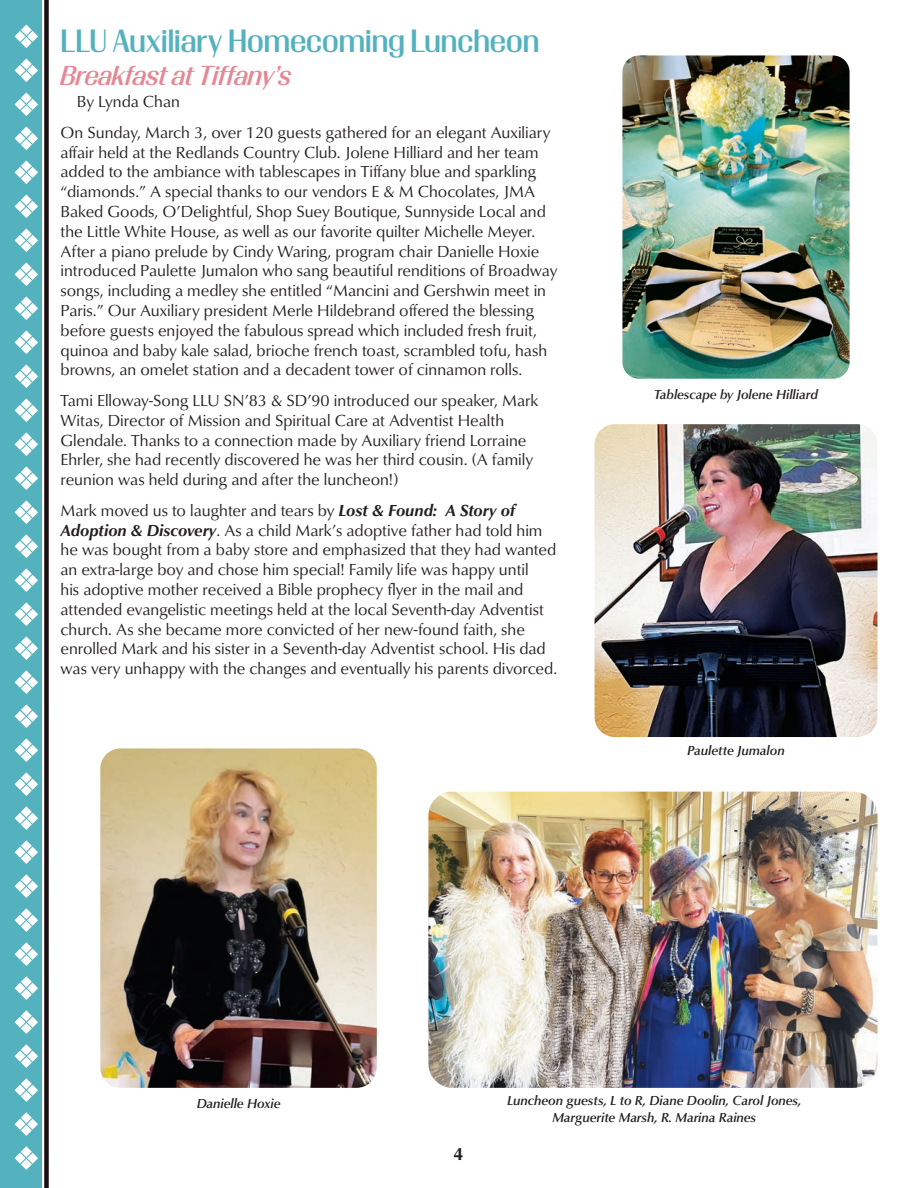
<style>
.page{position:relative;width:918px;height:1188px;background:#fff}
.page>*{position:absolute;margin:0;border:0;box-sizing:border-box;transform-origin:0 0}
.t1{font:500 30px "Timonium";color:#54b1be}
.t2{font:italic 500 25.5px "Timonium";color:#e48894}
.t3{font:700 18px "Classico URW";color:#231f20}
.t4{font:16.5px/19.8px "Classico URW";color:#231f20}
.t5{font:13.5px/16.5px "Classico URW Med Ita";color:#231f20;text-align:center}
.s1{font-weight:700;font-style:italic}
</style>
<div class="page">
<div style="left:0;top:0;width:41px;height:1188px;background:#54b1be"></div>
<svg style="left:15px;top:296px;width:23px;height:24px"></svg>
<svg style="left:15px;top:330px;width:23px;height:24px"></svg>
<svg style="left:15px;top:364px;width:23px;height:24px"></svg>
<svg style="left:15px;top:398px;width:23px;height:24px"></svg>
<svg style="left:15px;top:432px;width:23px;height:24px"></svg>
<svg style="left:15px;top:466px;width:23px;height:24px"></svg>
<svg style="left:15px;top:500px;width:23px;height:24px"></svg>
<svg style="left:15px;top:534px;width:23px;height:24px"></svg>
<svg style="left:15px;top:568px;width:23px;height:24px"></svg>
<svg style="left:15px;top:25px;width:23px;height:23px"></svg>
<svg style="left:15px;top:59px;width:23px;height:23px"></svg>
<svg style="left:15px;top:92px;width:23px;height:24px"></svg>
<svg style="left:15px;top:126px;width:23px;height:24px"></svg>
<svg style="left:15px;top:160px;width:23px;height:24px"></svg>
<svg style="left:15px;top:194px;width:23px;height:24px"></svg>
<svg style="left:15px;top:228px;width:23px;height:24px"></svg>
<svg style="left:15px;top:262px;width:23px;height:24px"></svg>
<svg style="left:15px;top:908px;width:23px;height:24px"></svg>
<svg style="left:15px;top:602px;width:23px;height:24px"></svg>
<svg style="left:15px;top:636px;width:23px;height:24px"></svg>
<svg style="left:15px;top:670px;width:23px;height:24px"></svg>
<svg style="left:15px;top:704px;width:23px;height:24px"></svg>
<svg style="left:15px;top:738px;width:23px;height:24px"></svg>
<svg style="left:15px;top:772px;width:23px;height:24px"></svg>
<svg style="left:15px;top:806px;width:23px;height:24px"></svg>
<svg style="left:15px;top:840px;width:23px;height:24px"></svg>
<svg style="left:15px;top:874px;width:23px;height:24px"></svg>
<svg style="left:15px;top:1044px;width:23px;height:24px"></svg>
<svg style="left:15px;top:1078px;width:23px;height:24px"></svg>
<svg style="left:15px;top:1112px;width:23px;height:24px"></svg>
<svg style="left:15px;top:1146px;width:23px;height:24px"></svg>
<svg style="left:15px;top:942px;width:23px;height:24px"></svg>
<svg style="left:15px;top:976px;width:23px;height:24px"></svg>
<svg style="left:15px;top:1010px;width:23px;height:24px"></svg>
<img style="left:428px;top:792px;width:450px;height:296px">
<img style="left:595px;top:424px;width:283px;height:313px">
<img style="left:622px;top:55px;width:228px;height:324px">
<img style="left:100px;top:748px;width:277px;height:340px">
<div style="left:44px;top:0;width:5px;height:1188px;background:#180e0f"></div>
<p class="t1" style="left:60px;top:23px;width:480px">LLU Auxiliary Homecoming Luncheon</p>
<p class="t2" style="left:60px;top:60px;width:232px">Breakfast at Tiffany’s</p>
<p class="t4" style="left:77px;top:91px;width:105px">By Lynda Chan</p>
<p class="t4" style="left:60px;top:121px;width:498px">On Sunday, March 3, over 120 guests gathered for an elegant Auxiliary affair held at the Redlands Country Club. Jolene Hilliard and her team added to the ambiance with tablescapes in Tiffany blue and sparkling “diamonds.” A special thanks to our vendors E &amp; M Chocolates, JMA Baked Goods, O’Delightful, Shop Suey Boutique, Sunnyside Local and the Little White House, as well as our favorite quilter Michelle Meyer.<br>After a piano prelude by Cindy Waring, program chair Danielle Hoxie introduced Paulette Jumalon who sang beautiful renditions of Broadway songs, including a medley she entitled “Mancini and Gershwin meet in Paris.” Our Auxiliary president Merle Hildebrand offered the blessing before guests enjoyed the fabulous spread which included fresh fruit, quinoa and baby kale salad, brioche french toast, scrambled tofu, hash browns, an omelet station and a decadent tower of cinnamon rolls.</p>
<p class="t4" style="left:60px;top:390px;width:479px">Tami Elloway-Song LLU SN’83 &amp; SD’90 introduced our speaker, Mark Witas, Director of Mission and Spiritual Care at Adventist Health Glendale. Thanks to a connection made by Auxiliary friend Lorraine Ehrler, she had recently discovered he was her third cousin. (A family reunion was held during and after the luncheon!)</p>
<p class="t4" style="left:60px;top:499px;width:498px">Mark moved us to laughter and tears by <span class="s1">Lost &amp; Found: A Story of Adoption &amp; Discovery</span>. As a child Mark’s adoptive father had told him he was bought from a baby store and emphasized that they had wanted an extra-large boy and chose him special! Family life was happy until<br>his adoptive mother received a Bible prophecy flyer in the mail and attended evangelistic meetings held at the local Seventh-day Adventist church. As she became more convicted of her new-found faith, she enrolled Mark and his sister in a Seventh-day Adventist school. His dad was very unhappy with the changes and eventually his parents divorced.</p>
<p class="t5" style="left:654px;top:386px;width:165px">Tablescape by Jolene Hilliard</p>
<p class="t5" style="left:687px;top:743px;width:99px">Paulette Jumalon</p>
<p class="t5" style="left:197px;top:1095px;width:85px">Danielle Hoxie</p>
<p class="t5" style="left:507px;top:1093px;width:296px">Luncheon guests, L to R, Diane Doolin, Carol Jones,<br>Marguerite Marsh, R. Marina Raines</p>
<p class="t3" style="left:454px;top:1141px;width:11px">4</p>
</div>
